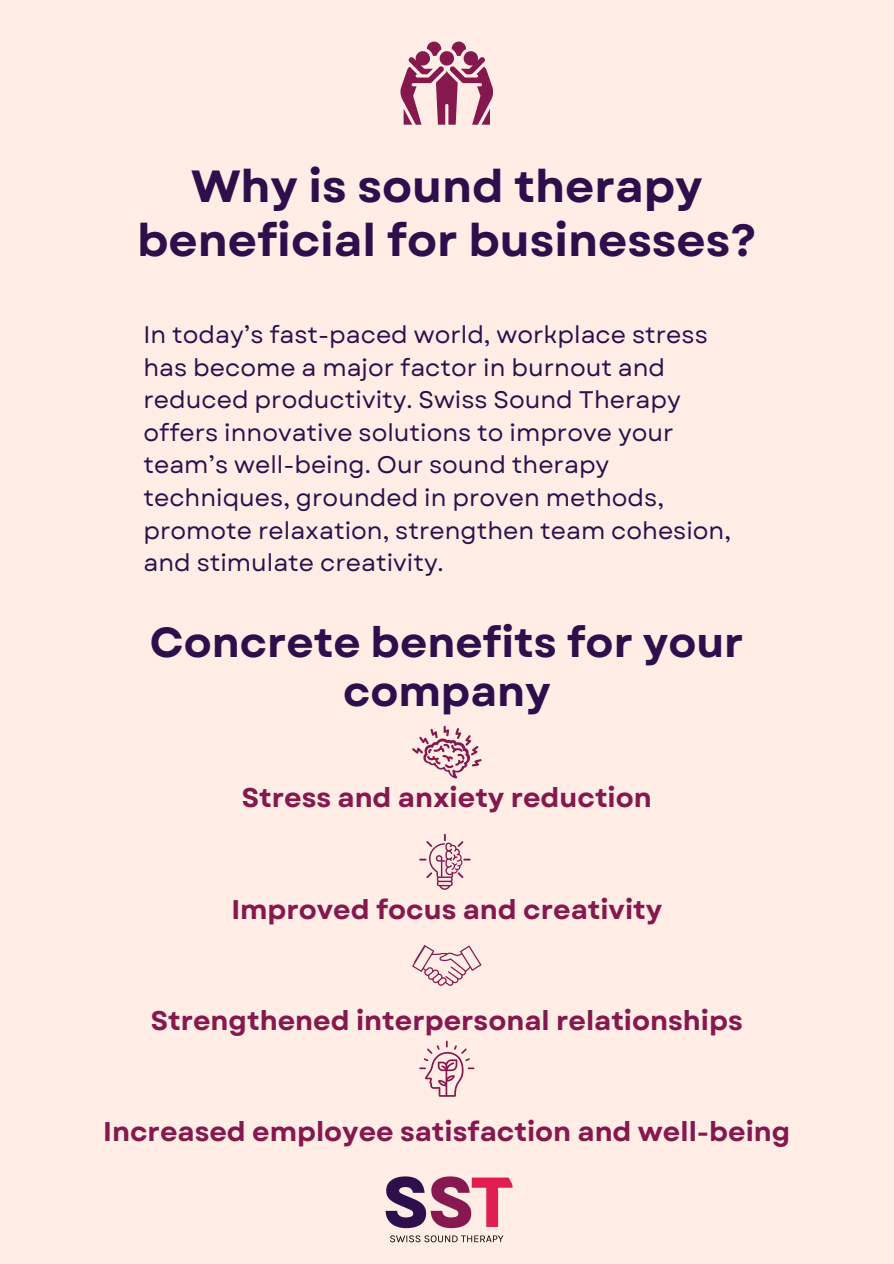
<style>
.page{position:relative;width:894px;height:1264px;background:#fff}
.page>*{position:absolute;margin:0;border:0;box-sizing:border-box;transform-origin:0 0}
.t1{font:700 45px/54px "Garet";color:#2e0f4b;text-align:center}
.t2{font:700 42px/49.5px "Garet";color:#2e0f4b;text-align:center}
.t3{font:700 27px "Garet";color:#85194d}
.t4{font:24px/32.7px "Garet";color:#2e0f4b}
</style>
<div class="page">
<div style="left:0;top:0;width:893px;height:1263px;background:#ffede6"></div>
<svg style="left:412px;top:945px;width:69px;height:40px"></svg>
<svg style="left:419px;top:834px;width:51px;height:55px"></svg>
<svg style="left:412px;top:726px;width:69px;height:52px"></svg>
<svg style="left:419px;top:1040px;width:55px;height:56px"></svg>
<svg style="left:400px;top:42px;width:92px;height:83px"></svg>
<img style="left:385px;top:1176px;width:128px;height:67px">
<h2 class="t1" style="left:137px;top:160px;width:620px">Why is sound therapy beneficial for businesses?</h2>
<p class="t4" style="left:143px;top:318px;width:589px">In today’s fast-paced world, workplace stress has become a major factor in burnout and reduced productivity. Swiss Sound Therapy offers innovative solutions to improve your team’s well-being. Our sound therapy techniques, grounded in proven methods, promote relaxation, strengthen team cohesion, and stimulate creativity.</p>
<h2 class="t2" style="left:150px;top:617px;width:595px">Concrete benefits for your company</h2>
<p class="t3" style="left:242px;top:778px;width:411px">Stress and anxiety reduction</p>
<h1 class="t3" style="left:231px;top:889px;width:432px">Improved focus and creativity</h1>
<p class="t3" style="left:151px;top:1001px;width:593px">Strengthened interpersonal relationships</p>
<h1 class="t3" style="left:103px;top:1112px;width:688px">Increased employee satisfaction and well-being</h1>
</div>
